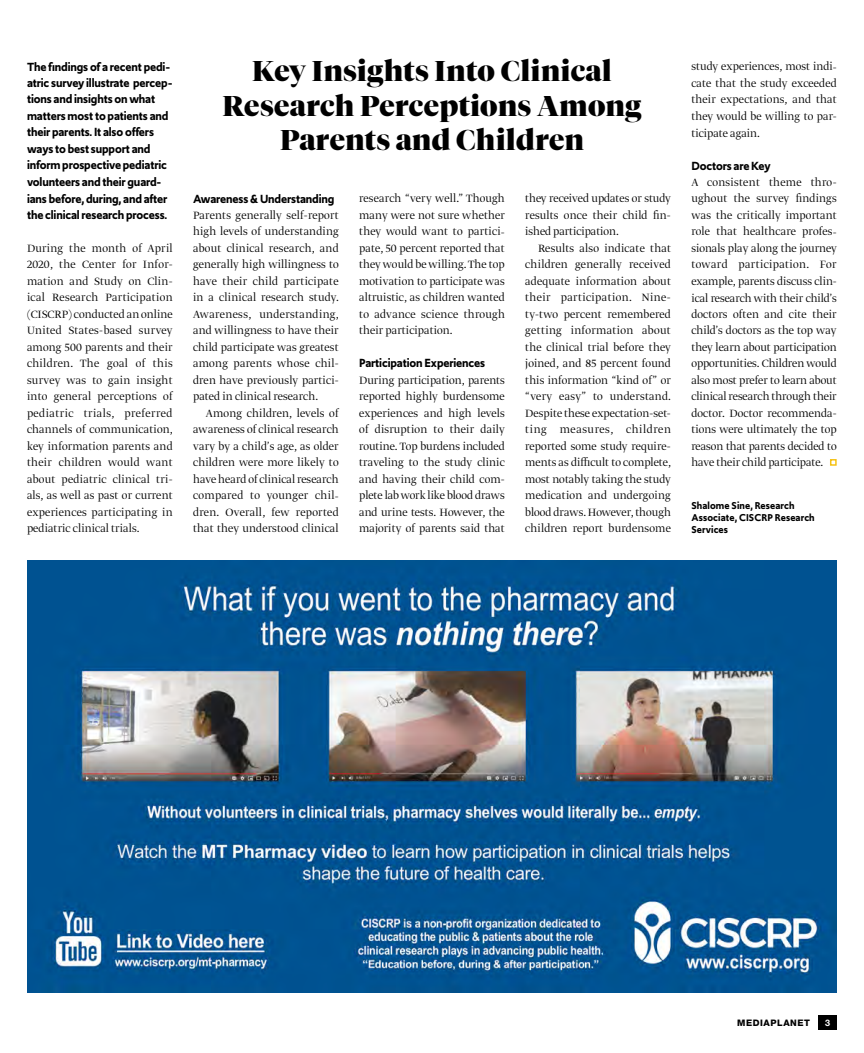
<style>
.page{position:relative;width:864px;height:1053px;background:#fff}
.page>*{position:absolute;margin:0;border:0;box-sizing:border-box;transform-origin:0 0}
.t1{font:900 28.5px/34.5px "Tiempos Fine";letter-spacing:.015em;color:#000;text-align:center}
.t2{font:300 12.45px/16.5px "Greta Display";letter-spacing:.01em;color:#000;text-align:justify}
.t3{font:600 12.45px/16.5px "Upgrade";letter-spacing:-.01em;color:#000}
.t4{font:600 10.5px/12px "Upgrade";letter-spacing:.01em;color:#000}
.t5{font:800 9px "Helvetica Neue MP Pro";letter-spacing:.065em;color:#000}
.t6{font:700 9px "Helvetica Neue MP Pro";color:#fff}
.s1{color:#f5c216}
</style>
<div class="page">
<div style="left:818px;top:1016px;width:19px;height:14px;background:#000"></div>
<img style="left:27px;top:561px;width:810px;height:432px">
<img style="left:111px;top:928px;width:164px;height:50px">
<svg style="left:634px;top:901px;width:184px;height:67px"></svg>
<p class="t3" style="left:27px;top:58px;width:147px">The findings of a recent pedi&shy;atric survey illustrate percep&shy;tions and insights on what matters most to patients and their parents. It also offers ways to best support and inform prospective pediatric volunteers and their guard&shy;ians before, during, and after the clinical research process.</p>
<p class="t2" style="left:27px;top:240px;width:147px">During the month of April 2020, the Center for Infor&shy;mation and Study on Clin&shy;ical Research Participation (CISCRP) conducted an online United States-based survey among 500 parents and their children. The goal of this survey was to gain insight into general perceptions of pediatric trials, preferred channels of communication, key information parents and their children would want about pediatric clinical tri&shy;als, as well as past or current experiences participating in pediatric clinical trials.</p>
<h1 class="t1" style="left:223px;top:54px;width:420px">Key Insights Into Clinical<br>Research Perceptions Among<br>Parents and Children</h1>
<p class="t3" style="left:193px;top:190px;width:143px">Awareness &amp; Understanding</p>
<p class="t2" style="left:193px;top:207px;width:147px">Parents generally self-report high levels of understanding about clinical research, and generally high willingness to have their child participate in a clinical research study.<br>Awareness, understanding, and willingness to have their child participate was greatest among parents whose chil&shy;dren have previously partici&shy;pated in clinical research.</p>
<p class="t2" style="left:193px;top:405px;width:147px;text-indent:13px">Among children, levels of awareness of clinical research vary by a child’s age, as older children were more likely to have heard of clinical research compared to younger chil&shy;dren. Overall, few reported that they understood clinical</p>
<p class="t2" style="left:359px;top:190px;width:147px">research “very well.” Though many were not sure whether they would want to partici&shy;pate, 50 percent reported that they would be willing. The top motivation to participate was altruistic, as children wanted to advance science through their participation.</p>
<p class="t3" style="left:359px;top:355px;width:128px">Participation Experiences</p>
<p class="t2" style="left:359px;top:372px;width:147px">During participation, parents reported highly burdensome experiences and high levels of disruption to their daily routine. Top burdens included traveling to the study clinic and having their child com&shy;plete lab work like blood draws and urine tests. However, the majority of parents said that</p>
<p class="t2" style="left:525px;top:190px;width:147px">they received updates or study results once their child fin&shy;ished participation.</p>
<p class="t2" style="left:525px;top:240px;width:147px;text-indent:13px">Results also indicate that children generally received adequate information about their participation. Nine&shy;ty-two percent remembered getting information about the clinical trial before they joined, and 85 percent found this information “kind of” or “very easy” to understand.<br>Despite these expectation-set&shy;ting measures, children reported some study require&shy;ments as difficult to complete, most notably taking the study medication and undergoing blood draws. However, though children report burdensome</p>
<p class="t2" style="left:691px;top:58px;width:147px">study experiences, most indi&shy;cate that the study exceeded their expectations, and that they would be willing to par&shy;ticipate again.</p>
<p class="t3" style="left:691px;top:157px;width:81px">Doctors are Key</p>
<p class="t2" style="left:691px;top:174px;width:147px">A consistent theme thro&shy;ughout the survey findings was the critically important role that healthcare profes&shy;sionals play along the journey toward participation. For example, parents discuss clin&shy;ical research with their child’s doctors often and cite their child’s doctors as the top way they learn about participation opportunities. Children would also most prefer to learn about clinical research through their doctor. Doctor recommenda&shy;tions were ultimately the top reason that parents decided to have their child participate. <span class="s1">■</span></p>
<p class="t4" style="left:691px;top:499px;width:125px">Shalome Sine, Research<br>Associate, CISCRP Research<br>Services</p>
<p class="t5" style="left:737px;top:1018px;width:74px">MEDIAPLANET</p>
<p class="t6" style="left:825px;top:1017px;width:7px">3</p>
</div>
